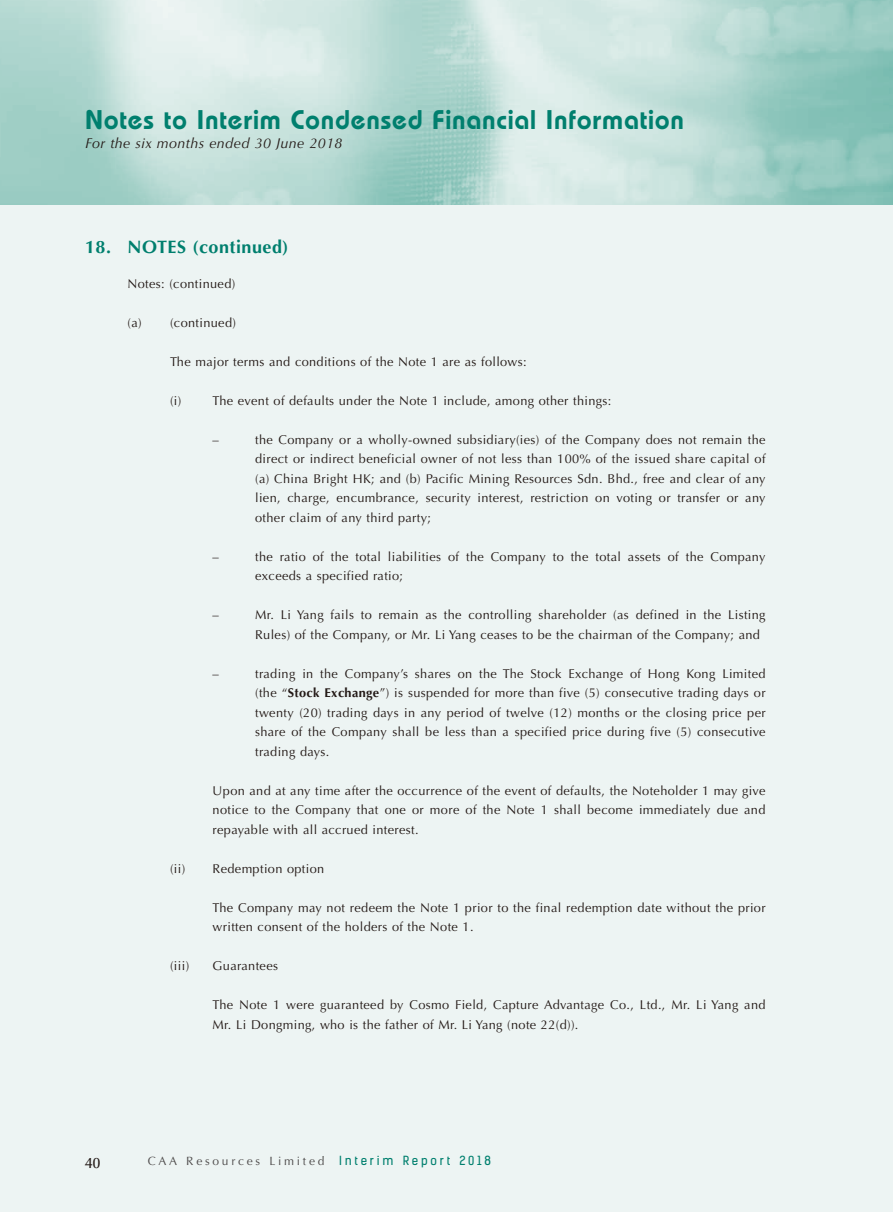
<style>
.page{position:relative;width:893px;height:1212px;background:#edf4f3}
.page>*{position:absolute;margin:0;border:0;box-sizing:border-box;transform-origin:0 0}
.t1{font:600 27px "Bauhaus Std";letter-spacing:.03em;color:#007f6e}
.t2{font:700 18px "Optima LT Std";letter-spacing:.03em;color:#007f6e}
.t3{font:500 15px "Optima LT Std";color:#231916}
.t4{font:italic 14.25px "Optima LT Std";letter-spacing:.03em;color:#231916}
.t5{font:12.75px/19.5px "Optima LT Std";letter-spacing:.03em;color:#231916}
.t6{font:12px "Optima LT Std";letter-spacing:.23em;color:#4d4a4a}
.s1{font-weight:700}
.s2{font-family:"Kelson Sans Regular BG";color:#007f6e}
</style>
<div class="page">
<img style="left:0;top:0;width:893px;height:205px">
<h1 class="t1" style="left:85px;top:103px;width:601px">Notes to Interim Condensed Financial Information</h1>
<p class="t4" style="left:85px;top:135px;width:259px">For the six months ended 30 June 2018</p>
<h2 class="t2" style="left:85px;top:236px;width:205px">18. NOTES (continued)</h2>
<p class="t5" style="left:128px;top:274px;width:109px">Notes: (continued)</p>
<p class="t5" style="left:128px;top:313px;width:110px">(a) (continued)</p>
<p class="t5" style="left:170px;top:352px;width:358px">The major terms and conditions of the Note 1 are as follows:</p>
<p class="t5" style="left:170px;top:391px;width:13px">(i)</p>
<p class="t5" style="left:213px;top:391px;width:400px">The event of defaults under the Note 1 include, among other things:</p>
<p class="t5" style="left:213px;top:430px;width:8px">–</p>
<p class="t5" style="left:255px;top:430px;width:512px;text-align:justify">the Company or a wholly-owned subsidiary(ies) of the Company does not remain the direct or indirect beneficial owner of not less than 100% of the issued share capital of (a) China Bright HK; and (b) Pacific Mining Resources Sdn. Bhd., free and clear of any lien, charge, encumbrance, security interest, restriction on voting or transfer or any other claim of any third party;</p>
<p class="t5" style="left:213px;top:547px;width:8px">–</p>
<p class="t5" style="left:255px;top:547px;width:512px">the ratio of the total liabilities of the Company to the total assets of the Company exceeds a specified ratio;</p>
<p class="t5" style="left:213px;top:605px;width:8px">–</p>
<p class="t5" style="left:255px;top:605px;width:512px">Mr. Li Yang fails to remain as the controlling shareholder (as defined in the Listing<br>Rules) of the Company, or Mr. Li Yang ceases to be the chairman of the Company; and</p>
<p class="t5" style="left:213px;top:664px;width:8px">–</p>
<p class="t5" style="left:255px;top:664px;width:512px;text-align:justify">trading in the Company’s shares on the The Stock Exchange of Hong Kong Limited (the “<span class="s1">Stock Exchange</span>”) is suspended for more than five (5) consecutive trading days or twenty (20) trading days in any period of twelve (12) months or the closing price per share of the Company shall be less than a specified price during five (5) consecutive trading days.</p>
<p class="t5" style="left:213px;top:781px;width:554px;text-align:justify">Upon and at any time after the occurrence of the event of defaults, the Noteholder 1 may give notice to the Company that one or more of the Note 1 shall become immediately due and repayable with all accrued interest.</p>
<p class="t5" style="left:170px;top:859px;width:156px">(ii) Redemption option</p>
<p class="t5" style="left:213px;top:898px;width:555px">The Company may not redeem the Note 1 prior to the final redemption date without the prior written consent of the holders of the Note 1.</p>
<p class="t5" style="left:170px;top:956px;width:21px">(iii)</p>
<p class="t5" style="left:213px;top:956px;width:67px">Guarantees</p>
<p class="t5" style="left:213px;top:995px;width:554px">The Note 1 were guaranteed by Cosmo Field, Capture Advantage Co., Ltd., Mr. Li Yang and<br>Mr. Li Dongming, who is the father of Mr. Li Yang (note 22(d)).</p>
<p class="t3" style="left:85px;top:1154px;width:17px">40</p>
<p class="t6" style="left:148px;top:1154px;width:345px">CAA Resources Limited <span class="s2">Interim Report 2018</span></p>
</div>
